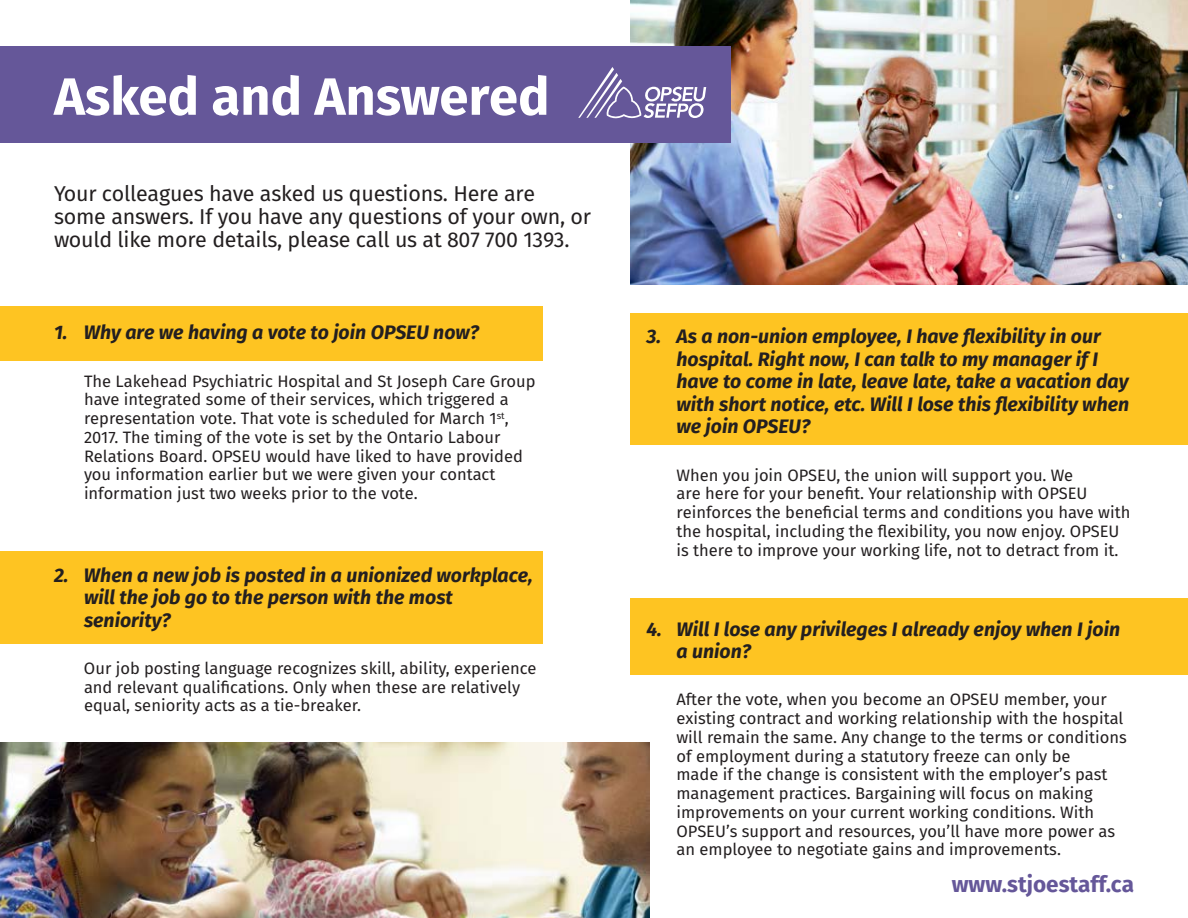
<style>
.page{position:relative;width:1188px;height:918px;background:#fff}
.page>*{position:absolute;margin:0;border:0;box-sizing:border-box;transform-origin:0 0}
.t1{font:700 52.5px "Fira Sans";color:#fff}
.t2{font:700 22.5px "Fira Sans";color:#655799}
.t3{font:21.45px/23.1px "Fira Sans";letter-spacing:-.01em;color:#231f20}
.Question{font:italic 700 19.5px/22.5px "Fira Sans";color:#231f20}
.Answer{font:16.5px/18.8px "Fira Sans";color:#231f20}
</style>
<div class="page">
<img style="left:630px;top:0;width:558px;height:285px">
<div style="left:0;top:46px;width:730px;height:97px;background:#655799"></div>
<div style="left:0;top:306px;width:543px;height:54px;background:#fec422"></div>
<div style="left:630px;top:313px;width:558px;height:132px;background:#fec422"></div>
<div style="left:630px;top:599px;width:558px;height:76px;background:#fec422"></div>
<div style="left:0;top:551px;width:543px;height:92px;background:#fec422"></div>
<img style="left:0;top:742px;width:650px;height:176px">
<svg style="left:578px;top:67px;width:128px;height:51px"></svg>
<p class="t1" style="left:54px;top:52px;width:497px">Asked and Answered</p>
<p class="t3" style="left:54px;top:181px;width:539px">Your colleagues have asked us questions. Here are some answers. If you have any questions of your own, or would like more details, please call us at 807 700 1393.</p>
<p class="Question" style="left:54px;top:320px;width:427px">1. Why are we having a vote to join OPSEU now?</p>
<p class="Answer" style="left:84px;top:371px;width:453px">The Lakehead Psychiatric Hospital and St Joseph Care Group have integrated some of their services, which triggered a representation vote. That vote is scheduled for March 1<sup>st</sup>, 2017. The timing of the vote is set by the Ontario Labour Relations Board. OPSEU would have liked to have provided you information earlier but we were given your contact information just two weeks prior to the vote.</p>
<p class="Question" style="left:84px;top:562px;width:450px;text-indent:-30px">2. When a new job is posted in a unionized workplace, will the job go to the person with the most seniority?</p>
<p class="Answer" style="left:84px;top:658px;width:454px">Our job posting language recognizes skill, ability, experience and relevant qualifications. Only when these are relatively equal, seniority acts as a tie-breaker.</p>
<p class="Question" style="left:676px;top:324px;width:454px;text-indent:-30px">3. As a non-union employee, I have flexibility in our hospital. Right now, I can talk to my manager if I have to come in late, leave late, take a vacation day with short notice, etc. Will I lose this flexibility when we join OPSEU?</p>
<p class="Answer" style="left:676px;top:465px;width:455px">When you join OPSEU, the union will support you. We<br>are here for your benefit. Your relationship with OPSEU reinforces the beneficial terms and conditions you have with the hospital, including the flexibility, you now enjoy. OPSEU is there to improve your working life, not to detract from it.</p>
<p class="Question" style="left:676px;top:616px;width:445px;text-indent:-30px">4. Will I lose any privileges I already enjoy when I join a union?</p>
<p class="Answer" style="left:676px;top:690px;width:452px">After the vote, when you become an OPSEU member, your existing contract and working relationship with the hospital will remain the same. Any change to the terms or conditions of employment during a statutory freeze can only be<br>made if the change is consistent with the employer’s past management practices. Bargaining will focus on making improvements on your current working conditions. With OPSEU’s support and resources, you’ll have more power as an employee to negotiate gains and improvements.</p>
<p class="t2" style="left:952px;top:866px;width:184px">www.stjoestaff.ca</p>
</div>
